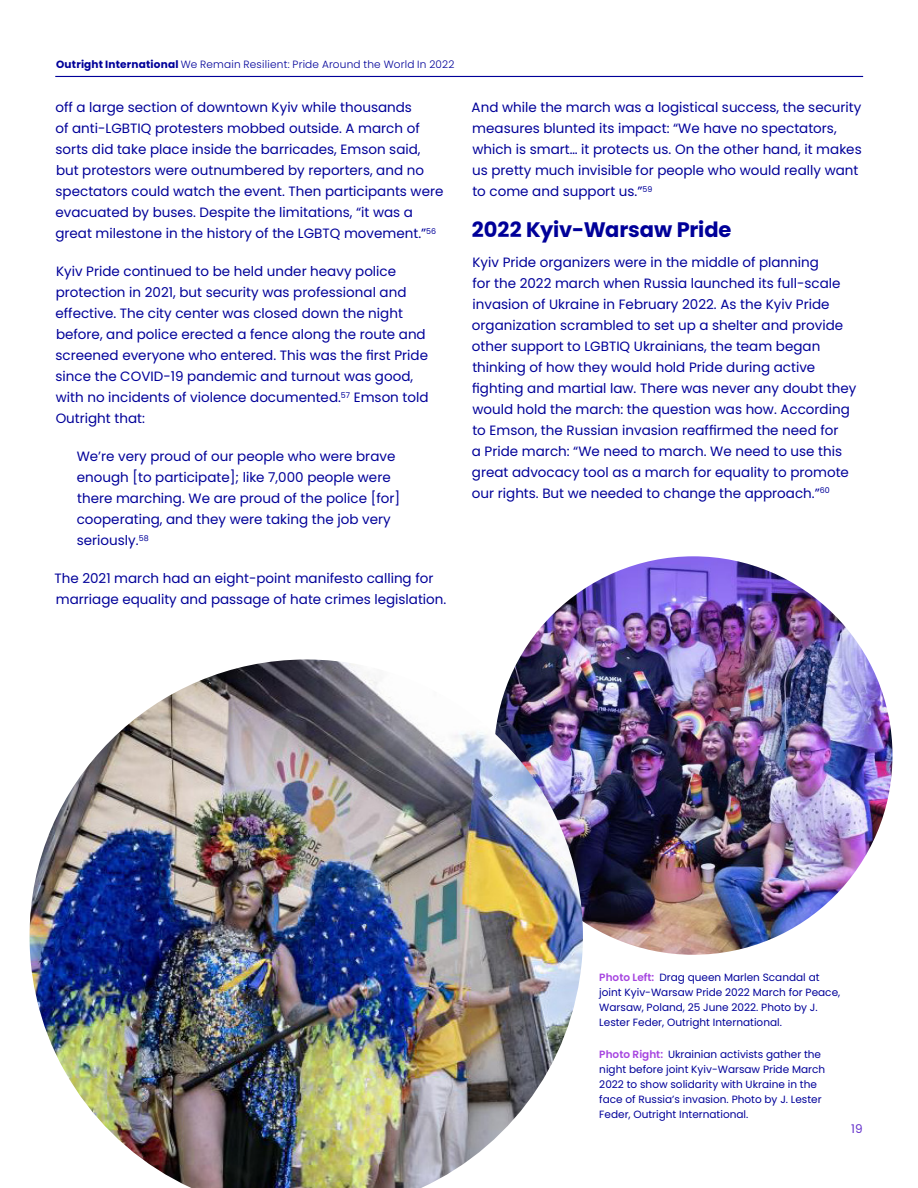
<style>
.page{position:relative;width:918px;height:1188px;background:#fff}
.page>*{position:absolute;margin:0;border:0;box-sizing:border-box;transform-origin:0 0}
.Heading2_Reworked{font:700 21px "Poppins";letter-spacing:-.005em;color:#009}
.Body_text_1{font:13.5px/21px "Poppins";color:#009}
.t1{font:12px "Poppins";color:#63c}
.captions{font:10.5px/15px "Poppins";color:#009}
.t2{font:300 10.5px "Poppins";letter-spacing:.02em;color:#009}
.s1{font-weight:700}
.s2{font-weight:600;color:#a645e0}
</style>
<div class="page">
<hr style="left:55px;top:76px;width:808px;height:1px;background:#009">
<img style="left:494px;top:556px;width:399px;height:399px;border-radius:199px">
<img style="left:30px;top:659px;width:553px;height:529px">
<p class="t2" style="left:56px;top:58px;width:400px"><span class="s1">Outright International</span> We Remain Resilient: Pride Around the World In 2022</p>
<p class="Body_text_1" style="left:55px;top:97px;width:389px">off a large section of downtown Kyiv while thousands<br>of anti-LGBTIQ protesters mobbed outside. A march of sorts did take place inside the barricades, Emson said, but protestors were outnumbered by reporters, and no spectators could watch the event. Then participants were evacuated by buses. Despite the limitations, “it was a great milestone in the history of the LGBTQ movement.”<sup>56</sup></p>
<p class="Body_text_1" style="left:55px;top:261px;width:375px">Kyiv Pride continued to be held under heavy police protection in 2021, but security was professional and effective. The city center was closed down the night before, and police erected a fence along the route and screened everyone who entered. This was the first Pride since the COVID-19 pandemic and turnout was good, with no incidents of violence documented.<sup>57</sup> Emson told Outright that:</p>
<p class="Body_text_1" style="left:77px;top:446px;width:325px">We’re very proud of our people who were brave enough [to participate]; like 7,000 people were there marching. We are proud of the police [for] cooperating, and they were taking the job very seriously.<sup>58</sup></p>
<p class="Body_text_1" style="left:54px;top:568px;width:393px">The 2021 march had an eight-point manifesto calling for marriage equality and passage of hate crimes legislation.</p>
<p class="Body_text_1" style="left:472px;top:97px;width:392px">And while the march was a logistical success, the security measures blunted its impact: “We have no spectators, which is smart… it protects us. On the other hand, it makes us pretty much invisible for people who would really want to come and support us.”<sup>59</sup></p>
<p class="Heading2_Reworked" style="left:472px;top:218px;width:261px">2022 Kyiv-Warsaw Pride</p>
<p class="Body_text_1" style="left:472px;top:252px;width:386px">Kyiv Pride organizers were in the middle of planning<br>for the 2022 march when Russia launched its full-scale invasion of Ukraine in February 2022. As the Kyiv Pride organization scrambled to set up a shelter and provide other support to LGBTIQ Ukrainians, the team began thinking of how they would hold Pride during active fighting and martial law. There was never any doubt they would hold the march: the question was how. According to Emson, the Russian invasion reaffirmed the need for<br>a Pride march: “We need to march. We need to use this great advocacy tool as a march for equality to promote our rights. But we needed to change the approach.”<sup>60</sup></p>
<p class="captions" style="left:599px;top:970px;width:242px"><span class="s2">Photo Left:</span> Drag queen Marlen Scandal at joint Kyiv-Warsaw Pride 2022 March for Peace, Warsaw, Poland, 25 June 2022. Photo by J.<br>Lester Feder, Outright International.</p>
<p class="captions" style="left:599px;top:1047px;width:227px"><span class="s2">Photo Right:</span> Ukrainian activists gather the night before joint Kyiv-Warsaw Pride March 2022 to show solidarity with Ukraine in the face of Russia’s invasion. Photo by J. Lester Feder, Outright International.</p>
<p class="t1" style="left:851px;top:1122px;width:13px">19</p>
</div>
